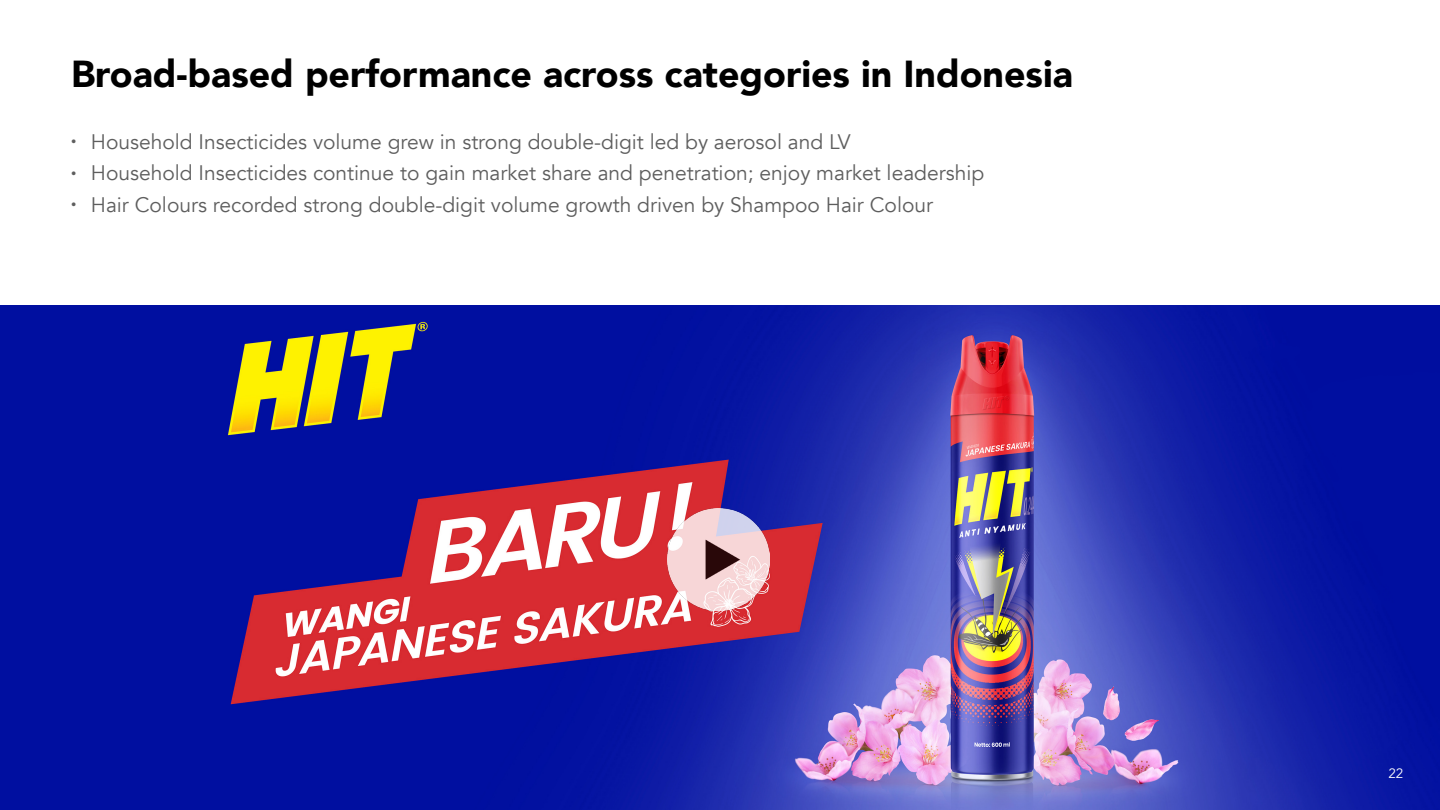
<style>
.page{position:relative;width:1440px;height:810px;background:#fff}
.page>*{position:absolute;margin:0;border:0;box-sizing:border-box;transform-origin:0 0}
.t1{font:900 37.5px "Avenir";color:#000}
.t2{font:21px "Avenir";color:#5e5e5e}
.t3{font:13.5px "Avenir";color:#fff}
</style>
<div class="page">
<img style="left:0;top:305px;width:1440px;height:505px">
<img style="left:668px;top:509px;width:101px;height:101px">
<h1 class="t1" style="left:71px;top:42px;width:1003px">Broad-based performance across categories in Indonesia</h1>
<p class="t2" style="left:71px;top:129px;width:781px"><sup>•</sup> Household Insecticides volume grew in strong double-digit led by aerosol and LV</p>
<p class="t2" style="left:71px;top:160px;width:914px"><sup>•</sup> Household Insecticides continue to gain market share and penetration; enjoy market leadership</p>
<p class="t2" style="left:71px;top:192px;width:863px"><sup>•</sup> Hair Colours recorded strong double-digit volume growth driven by Shampoo Hair Colour</p>
<p class="t3" style="left:1388px;top:765px;width:17px">22</p>
</div>
